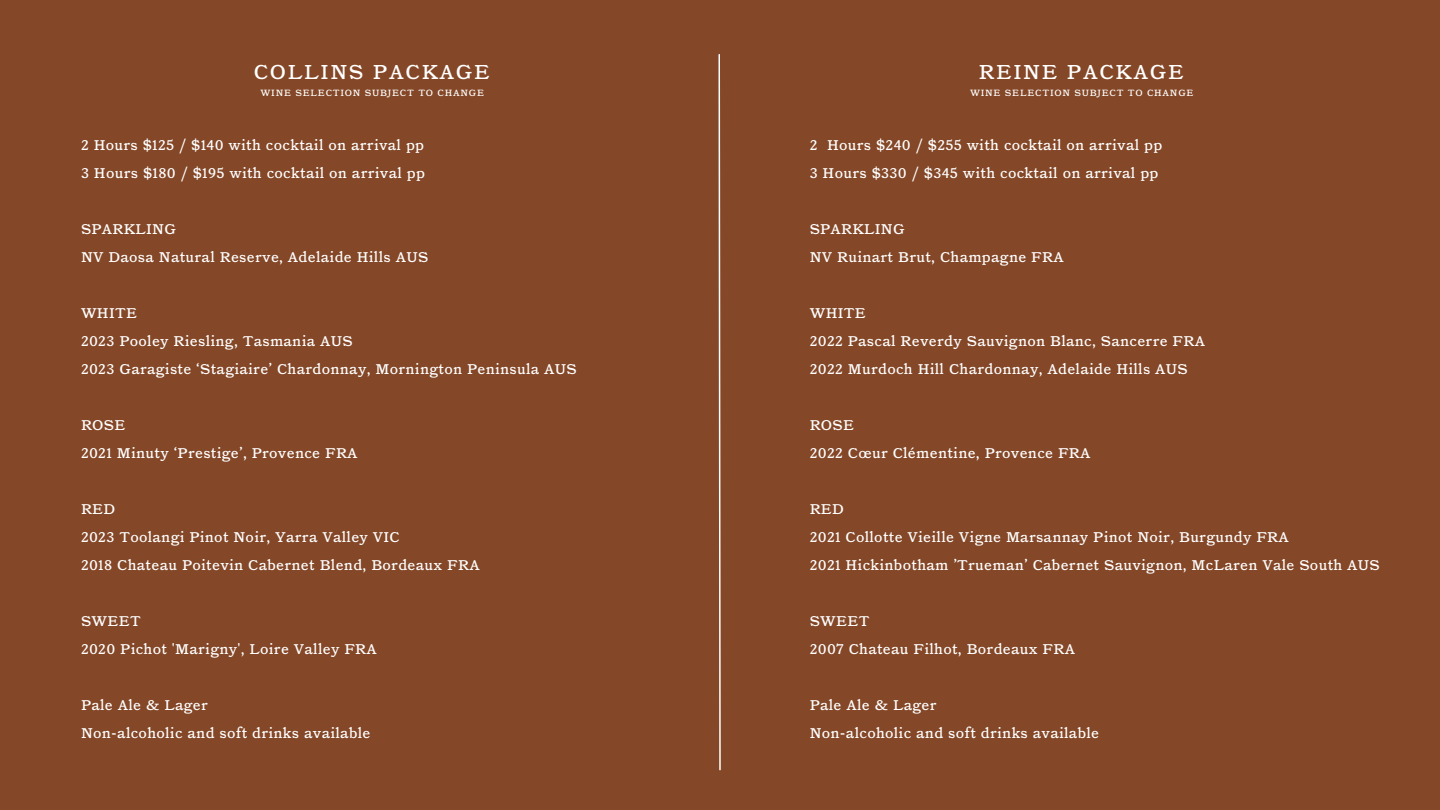
<style>
.page{position:relative;width:1440px;height:810px;background:#844727}
.page>*{position:absolute;margin:0;border:0;box-sizing:border-box;transform-origin:0 0}
.t1{font:20px "Catalogue LL";letter-spacing:.08em;color:#fff}
.t2{font:14px/28px "Catalogue LL";letter-spacing:.02em;color:#fff}
.t3{font:9px "Catalogue LL";letter-spacing:.08em;color:#fff}
</style>
<div class="page">
<svg style="left:718px;top:54px;width:3px;height:717px"></svg>
<p class="t1" style="left:254px;top:60px;width:238px">COLLINS PACKAGE</p>
<p class="t3" style="left:261px;top:87px;width:225px">WINE SELECTION SUBJECT TO CHANGE</p>
<h1 class="t2" style="left:81px;top:131px;width:346px">2 Hours $125 / $140 with cocktail on arrival pp<br>3 Hours $180 / $195 with cocktail on arrival pp</h1>
<h1 class="t2" style="left:81px;top:215px;width:349px">SPARKLING<br>NV Daosa Natural Reserve, Adelaide Hills AUS</h1>
<h1 class="t2" style="left:81px;top:299px;width:497px">WHITE<br>2023 Pooley Riesling, Tasmania AUS<br>2023 Garagiste ‘Stagiaire’ Chardonnay, Mornington Peninsula AUS</h1>
<h1 class="t2" style="left:81px;top:411px;width:278px">ROSE<br>2021 Minuty ‘Prestige’, Provence FRA</h1>
<h1 class="t2" style="left:81px;top:495px;width:400px">RED<br>2023 Toolangi Pinot Noir, Yarra Valley VIC<br>2018 Chateau Poitevin Cabernet Blend, Bordeaux FRA</h1>
<h1 class="t2" style="left:81px;top:607px;width:297px">SWEET<br>2020 Pichot 'Marigny', Loire Valley FRA</h1>
<h1 class="t2" style="left:81px;top:691px;width:291px">Pale Ale &amp; Lager<br>Non-alcoholic and soft drinks available</h1>
<p class="t1" style="left:979px;top:60px;width:207px">REINE PACKAGE</p>
<p class="t3" style="left:970px;top:87px;width:225px">WINE SELECTION SUBJECT TO CHANGE</p>
<h1 class="t2" style="left:810px;top:131px;width:354px">2 Hours $240 / $255 with cocktail on arrival pp<br>3 Hours $330 / $345 with cocktail on arrival pp</h1>
<h1 class="t2" style="left:810px;top:215px;width:256px">SPARKLING<br>NV Ruinart Brut, Champagne FRA</h1>
<h1 class="t2" style="left:810px;top:299px;width:397px">WHITE<br>2022 Pascal Reverdy Sauvignon Blanc, Sancerre FRA<br>2022 Murdoch Hill Chardonnay, Adelaide Hills AUS</h1>
<h1 class="t2" style="left:810px;top:411px;width:282px">ROSE<br>2022 Cœur Clémentine, Provence FRA</h1>
<h1 class="t2" style="left:810px;top:495px;width:572px">RED<br>2021 Collotte Vieille Vigne Marsannay Pinot Noir, Burgundy FRA<br>2021 Hickinbotham ’Trueman’ Cabernet Sauvignon, McLaren Vale South AUS</h1>
<h1 class="t2" style="left:810px;top:607px;width:267px">SWEET<br>2007 Chateau Filhot, Bordeaux FRA</h1>
<h1 class="t2" style="left:810px;top:691px;width:291px">Pale Ale &amp; Lager<br>Non-alcoholic and soft drinks available</h1>
</div>
